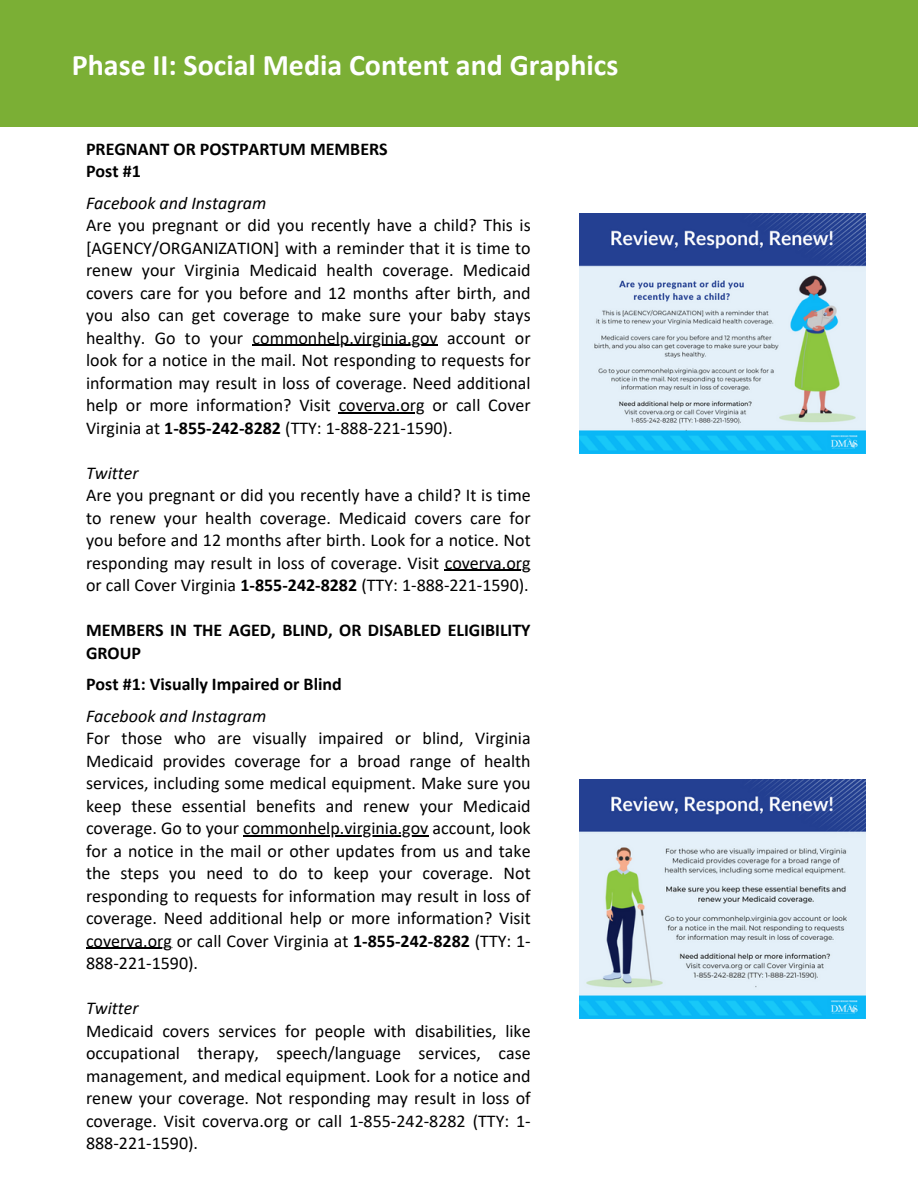
<style>
.page{position:relative;width:918px;height:1188px;background:#fff}
.page>*{position:absolute;margin:0;border:0;box-sizing:border-box;transform-origin:0 0}
.t1{font:700 30px "Calibri";color:#fff}
.t2{font:18px/22.5px "Calibri";color:#000;text-align:justify}
.t3{font:700 18px/22.5px "Calibri";color:#000}
.t4{font:italic 18px "Calibri";color:#000}
.s1{font-weight:700}
</style>
<div class="page">
<img style="left:580px;top:214px;width:285px;height:240px">
<img style="left:580px;top:779px;width:285px;height:240px">
<hr style="left:253px;top:345px;width:185px;height:1px;background:#000">
<hr style="left:339px;top:412px;width:86px;height:2px;background:#000">
<hr style="left:445px;top:570px;width:86px;height:1px;background:#000">
<hr style="left:243px;top:835px;width:186px;height:2px;background:#000">
<hr style="left:86px;top:948px;width:86px;height:1px;background:#000">
<div style="left:0;top:0;width:918px;height:127px;background:#7baf35"></div>
<p class="t1" style="left:72px;top:53px;width:548px">Phase II: Social Media Content and Graphics</p>
<p class="t3" style="left:86px;top:139px;width:303px">PREGNANT OR POSTPARTUM MEMBERS</p>
<p class="t3" style="left:86px;top:162px;width:56px">Post #1</p>
<p class="t4" style="left:86px;top:195px;width:182px">Facebook and Instagram</p>
<p class="t2" style="left:86px;top:216px;width:446px">Are you pregnant or did you recently have a child? This is [AGENCY/ORGANIZATION] with a reminder that it is time to renew your Virginia Medicaid health coverage. Medicaid covers care for you before and 12 months after birth, and you also can get coverage to make sure your baby stays healthy. Go to your commonhelp.virginia.gov account or look for a notice in the mail. Not responding to requests for information may result in loss of coverage. Need additional help or more information? Visit coverva.org or call Cover Virginia at <span class="s1">1-855-242-8282</span> (TTY: 1-888-221-1590).</p>
<p class="t4" style="left:86px;top:465px;width:54px">Twitter</p>
<p class="t2" style="left:86px;top:486px;width:446px">Are you pregnant or did you recently have a child? It is time to renew your health coverage. Medicaid covers care for you before and 12 months after birth. Look for a notice. Not responding may result in loss of coverage. Visit coverva.org or call Cover Virginia <span class="s1">1-855-242-8282</span> (TTY: 1-888-221-1590).</p>
<p class="t3" style="left:86px;top:621px;width:446px">MEMBERS IN THE AGED, BLIND, OR DISABLED ELIGIBILITY<br>GROUP</p>
<p class="t3" style="left:86px;top:675px;width:257px">Post #1: Visually Impaired or Blind</p>
<p class="t4" style="left:86px;top:708px;width:182px">Facebook and Instagram</p>
<p class="t2" style="left:86px;top:729px;width:446px">For those who are visually impaired or blind, Virginia Medicaid provides coverage for a broad range of health services, including some medical equipment. Make sure you keep these essential benefits and renew your Medicaid coverage. Go to your commonhelp.virginia.gov account, look for a notice in the mail or other updates from us and take the steps you need to do to keep your coverage. Not responding to requests for information may result in loss of coverage. Need additional help or more information? Visit coverva.org or call Cover Virginia at <span class="s1">1-855-242-8282</span> (TTY: 1- 888-221-1590).</p>
<p class="t4" style="left:86px;top:1001px;width:54px">Twitter</p>
<p class="t2" style="left:86px;top:1021px;width:446px">Medicaid covers services for people with disabilities, like occupational therapy, speech/language services, case management, and medical equipment. Look for a notice and renew your coverage. Not responding may result in loss of coverage. Visit coverva.org or call 1-855-242-8282 (TTY: 1- 888-221-1590).</p>
</div>
